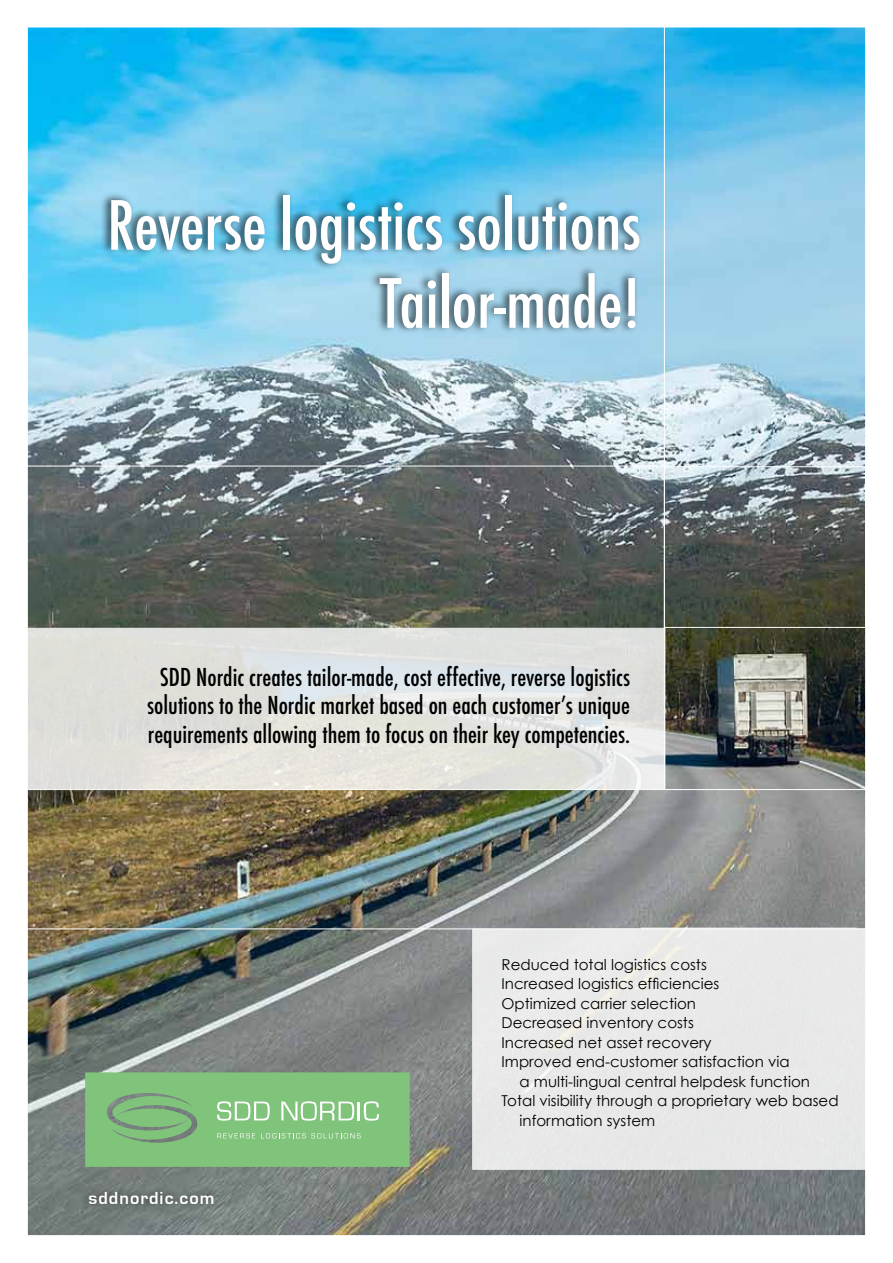
<style>
.page{position:relative;width:893px;height:1263px;background:#fff}
.page>*{position:absolute;margin:0;border:0;box-sizing:border-box;transform-origin:0 0}
.t1{font:500 condensed 65.85px/78px "Futura";color:#fff;text-align:right}
.t2{font:500 condensed 24px/28.5px "Futura";color:#000;text-align:center}
.t3{font:700 18px "Eurostile";letter-spacing:.06em;color:#fff}
.t4{font:15px "Century Gothic";color:#000}
</style>
<div class="page">
<img style="left:29px;top:29px;width:835px;height:1205px">
<hr style="left:0;top:789px;width:874px;height:1px;background:#fff">
<hr style="left:0;top:928px;width:893px;height:1px;background:#fff">
<hr style="left:14px;top:466px;width:650px;height:1px;background:#fff">
<hr style="left:664px;top:0;width:1px;height:790px;background:#fff">
<svg style="left:85px;top:1072px;width:325px;height:95px;background:#84c27f"></svg>
<svg style="left:28px;top:628px;width:636px;height:161px;background:#e1e2de"></svg>
<div style="left:472px;top:928px;width:394px;height:242px;background:#e8e9e9;border:2px solid #fff"></div>
<div style="left:100px;top:187px;width:543px;height:148px;background:#000;opacity:.69"></div>
<div style="left:81px;top:1184px;width:140px;height:28px;background:#000;opacity:.59"></div>
<div style="left:664px;top:466px;width:202px;height:162px;border:1px solid #fff"></div>
<h1 class="t1" style="left:107px;top:187px;width:535px">Reverse logistics solutions<br>Tailor-made!</h1>
<h2 class="t2" style="left:147px;top:663px;width:484px">SDD Nordic creates tailor-made, cost effective, reverse logistics solutions to the Nordic market based on each customer’s unique requirements allowing them to focus on their key competencies.</h2>
<p class="t3" style="left:88px;top:1188px;width:128px">sddnordic.com</p>
<p class="t4" style="left:502px;top:955px;width:207px">Reduced total logistics costs</p>
<p class="t4" style="left:502px;top:975px;width:219px">Increased logistics efficiencies</p>
<p class="t4" style="left:502px;top:994px;width:196px">Optimized carrier selection</p>
<p class="t4" style="left:502px;top:1014px;width:194px">Decreased inventory costs</p>
<p class="t4" style="left:502px;top:1033px;width:212px">Increased net asset recovery</p>
<p class="t4" style="left:502px;top:1053px;width:290px">Improved end-customer satisfaction via</p>
<p class="t4" style="left:520px;top:1072px;width:292px">a multi-lingual central helpdesk function</p>
<p class="t4" style="left:502px;top:1092px;width:339px">Total visibility through a proprietary web based</p>
<p class="t4" style="left:520px;top:1111px;width:137px">information system</p>
</div>
